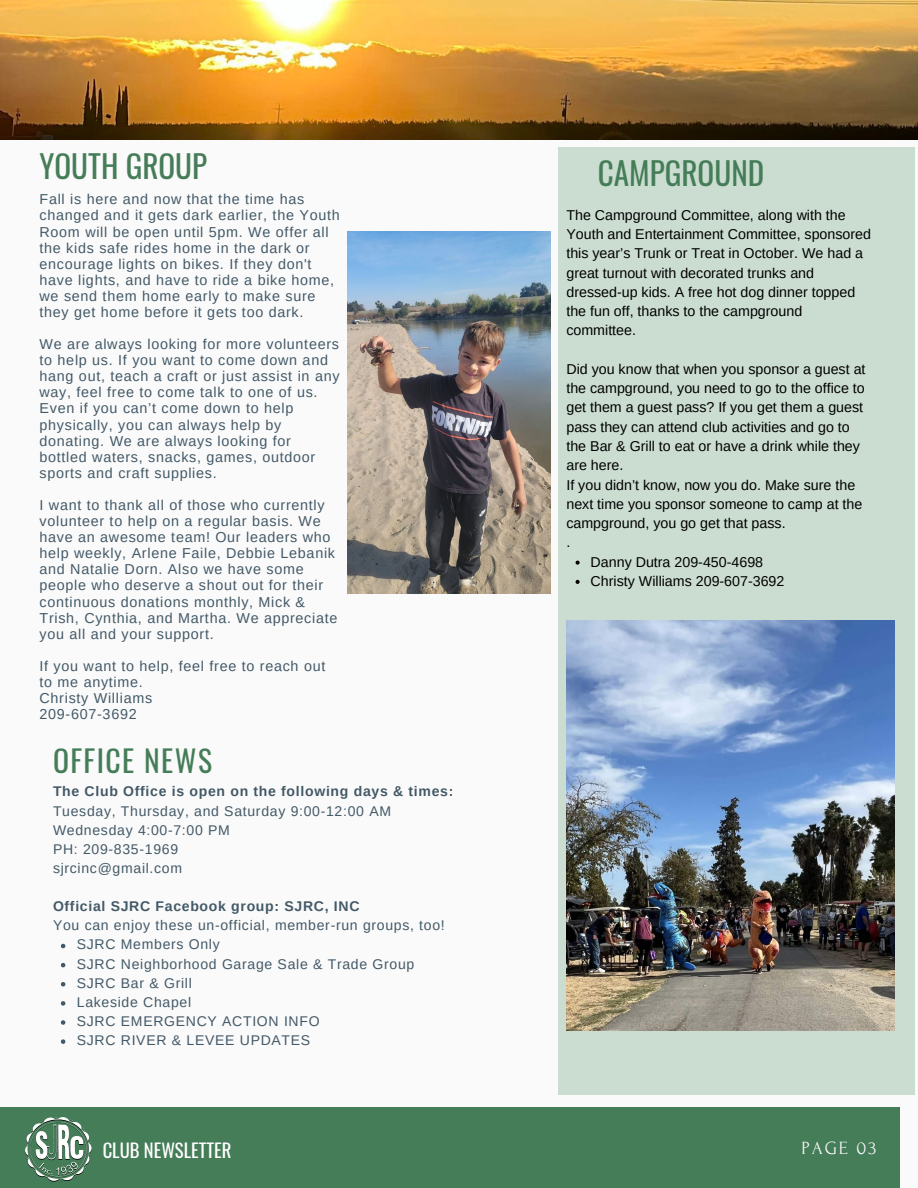
<style>
.page{position:relative;width:918px;height:1188px;background:#fafafa}
.page>*{position:absolute;margin:0;border:0;box-sizing:border-box;transform-origin:0 0}
.t1{font:31.2px "Oswald";color:#457d58}
.t2{font:29.7px "Oswald";letter-spacing:.05em;color:#457d58}
.t3{font:18.75px "Oswald";color:#fff}
.t4{font:18.6px "Forum";letter-spacing:.1em;color:#fafafa}
.t5{font:14.4px/16px "Arimo";letter-spacing:.05em;color:#435967}
.t6{font:14.25px/19.4px "Arimo";color:#000}
.t7{font:14.1px "Arimo";letter-spacing:.05em;color:#435967}
.t8{font:700 14.1px "Arimo";letter-spacing:.05em;color:#435967}
</style>
<div class="page">
<div style="left:559px;top:147px;width:356px;height:947px;background:#cbddd1"></div>
<div style="left:0;top:1107px;width:900px;height:81px;background:#457d58"></div>
<img style="left:0;top:0;width:918px;height:140px">
<img style="left:25px;top:1117px;width:67px;height:65px">
<svg style="left:576px;top:561px;width:4px;height:4px"></svg>
<svg style="left:576px;top:580px;width:4px;height:4px"></svg>
<img style="left:566px;top:621px;width:329px;height:409px">
<img style="left:347px;top:231px;width:204px;height:363px">
<svg style="left:61px;top:944px;width:4px;height:4px"></svg>
<svg style="left:61px;top:963px;width:4px;height:4px"></svg>
<svg style="left:61px;top:982px;width:4px;height:5px"></svg>
<svg style="left:61px;top:1001px;width:4px;height:5px"></svg>
<svg style="left:61px;top:1020px;width:4px;height:5px"></svg>
<svg style="left:61px;top:1039px;width:4px;height:5px"></svg>
<p class="t1" style="left:40px;top:141px;width:169px">YOUTH GROUP</p>
<p class="t5" style="left:40px;top:191px;width:302px">Fall is here and now that the time has changed and it gets dark earlier, the Youth Room will be open until 5pm. We offer all the kids safe rides home in the dark or encourage lights on bikes. If they don't have lights, and have to ride a bike home, we send them home early to make sure they get home before it gets too dark.</p>
<p class="t5" style="left:40px;top:336px;width:301px">We are always looking for more volunteers to help us. If you want to come down and hang out, teach a craft or just assist in any way, feel free to come talk to one of us.<br>Even if you can’t come down to help physically, you can always help by donating. We are always looking for bottled waters, snacks, games, outdoor sports and craft supplies.</p>
<p class="t5" style="left:40px;top:497px;width:299px">I want to thank all of those who currently volunteer to help on a regular basis. We have an awesome team! Our leaders who help weekly, Arlene Faile, Debbie Lebanik and Natalie Dorn. Also we have some people who deserve a shout out for their continuous donations monthly, Mick &amp; Trish, Cynthia, and Martha. We appreciate you all and your support.</p>
<p class="t5" style="left:40px;top:658px;width:287px">If you want to help, feel free to reach out to me anytime.</p>
<p class="t5" style="left:40px;top:690px;width:114px">Christy Williams</p>
<p class="t5" style="left:40px;top:706px;width:99px">209-607-3692</p>
<p class="t2" style="left:53px;top:737px;width:161px">OFFICE NEWS</p>
<p class="t8" style="left:53px;top:784px;width:402px">The Club Office is open on the following days &amp; times:</p>
<p class="t7" style="left:53px;top:803px;width:340px">Tuesday, Thursday, and Saturday 9:00-12:00 AM</p>
<p class="t7" style="left:53px;top:822px;width:178px">Wednesday 4:00-7:00 PM</p>
<p class="t7" style="left:53px;top:841px;width:127px">PH: 209-835-1969</p>
<p class="t7" style="left:53px;top:860px;width:131px">sjrcinc@gmail.com</p>
<p class="t8" style="left:53px;top:898px;width:308px">Official SJRC Facebook group: SJRC, INC</p>
<p class="t7" style="left:53px;top:918px;width:393px">You can enjoy these un-official, member-run groups, too!</p>
<p class="t7" style="left:77px;top:937px;width:144px">SJRC Members Only</p>
<p class="t7" style="left:77px;top:956px;width:339px">SJRC Neighborhood Garage Sale &amp; Trade Group</p>
<p class="t7" style="left:77px;top:975px;width:116px">SJRC Bar &amp; Grill</p>
<p class="t7" style="left:77px;top:994px;width:116px">Lakeside Chapel</p>
<p class="t7" style="left:77px;top:1013px;width:244px">SJRC EMERGENCY ACTION INFO</p>
<p class="t7" style="left:77px;top:1032px;width:235px">SJRC RIVER &amp; LEVEE UPDATES</p>
<p class="t1" style="left:598px;top:148px;width:168px">CAMPGROUND</p>
<p class="t6" style="left:566px;top:205px;width:306px">The Campground Committee, along with the Youth and Entertainment Committee, sponsored this year’s Trunk or Treat in October. We had a great turnout with decorated trunks and dressed-up kids. A free hot dog dinner topped the fun off, thanks to the campground committee.</p>
<p class="t6" style="left:566px;top:359px;width:301px">Did you know that when you sponsor a guest at the campground, you need to go to the office to get them a guest pass? If you get them a guest pass they can attend club activities and go to the Bar &amp; Grill to eat or have a drink while they are here.</p>
<p class="t6" style="left:566px;top:475px;width:297px">If you didn’t know, now you do. Make sure the next time you sponsor someone to camp at the campground, you go get that pass.</p>
<p class="t6" style="left:566px;top:533px;width:5px">.</p>
<p class="t6" style="left:591px;top:552px;width:174px">Danny Dutra 209-450-4698</p>
<p class="t6" style="left:591px;top:571px;width:195px">Christy Williams 209-607-3692</p>
<p class="t3" style="left:103px;top:1136px;width:130px">CLUB NEWSLETTER</p>
<p class="t4" style="left:802px;top:1138px;width:76px">PAGE 03</p>
</div>
